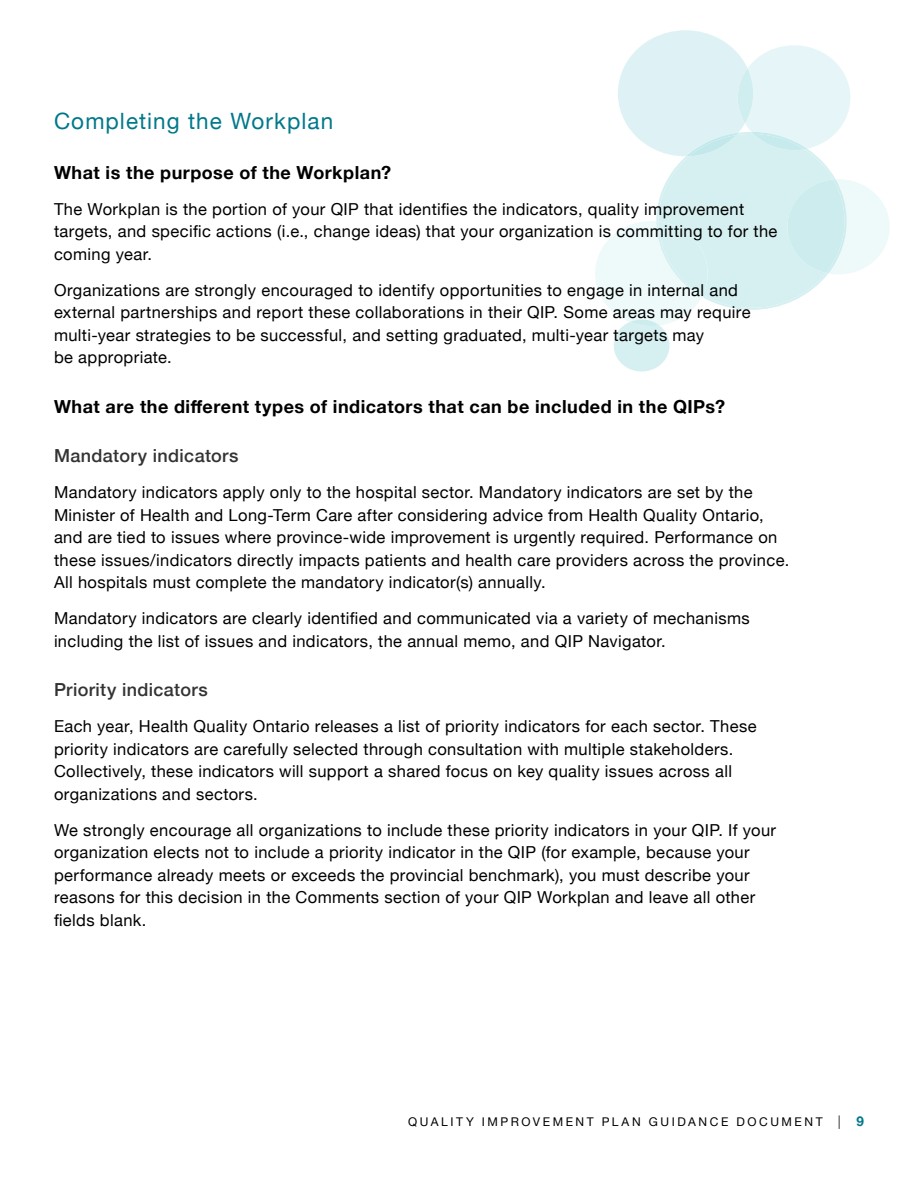
<style>
.page{position:relative;width:918px;height:1188px;background:#fff}
.page>*{position:absolute;margin:0;border:0;box-sizing:border-box;transform-origin:0 0}
.Header_2{font:22.5px "Helvetica Neue";letter-spacing:.05em;color:#00788a}
.Header_3{font:700 18px "Helvetica Neue";letter-spacing:.025em;color:#000}
.HEading_4{font:500 18px "Helvetica Neue";letter-spacing:.02em;color:#333}
.body{font:16.5px/22.5px "Helvetica Neue";letter-spacing:.025em;color:#000}
.t1{font:12px "Helvetica Neue";letter-spacing:.21em;color:#000}
.s1{font-weight:300;font-size:13.5px}
.s2{font-weight:700;font-size:13.5px;color:#00788a}
</style>
<div class="page">
<svg style="left:595px;top:30px;width:295px;height:342px"></svg>
<p class="Header_2" style="left:54px;top:105px;width:281px">Completing the Workplan</p>
<p class="Header_3" style="left:54px;top:158px;width:339px">What is the purpose of the Workplan?</p>
<p class="body" style="left:54px;top:199px;width:725px">The Workplan is the portion of your QIP that identifies the indicators, quality improvement targets, and specific actions (i.e., change ideas) that your organization is committing to for the coming year.</p>
<p class="body" style="left:54px;top:280px;width:698px">Organizations are strongly encouraged to identify opportunities to engage in internal and external partnerships and report these collaborations in their QIP. Some areas may require multi-year strategies to be successful, and setting graduated, multi-year targets may<br>be appropriate.</p>
<p class="Header_3" style="left:54px;top:392px;width:673px">What are the different types of indicators that can be included in the QIPs?</p>
<p class="HEading_4" style="left:54px;top:442px;width:186px">Mandatory indicators</p>
<p class="body" style="left:54px;top:482px;width:737px">Mandatory indicators apply only to the hospital sector. Mandatory indicators are set by the Minister of Health and Long-Term Care after considering advice from Health Quality Ontario, and are tied to issues where province-wide improvement is urgently required. Performance on these issues/indicators directly impacts patients and health care providers across the province.<br>All hospitals must complete the mandatory indicator(s) annually.</p>
<p class="body" style="left:54px;top:608px;width:697px">Mandatory indicators are clearly identified and communicated via a variety of mechanisms including the list of issues and indicators, the annual memo, and QIP Navigator.</p>
<p class="HEading_4" style="left:54px;top:676px;width:155px">Priority indicators</p>
<p class="body" style="left:54px;top:716px;width:704px">Each year, Health Quality Ontario releases a list of priority indicators for each sector. These priority indicators are carefully selected through consultation with multiple stakeholders.<br>Collectively, these indicators will support a shared focus on key quality issues across all organizations and sectors.</p>
<p class="body" style="left:54px;top:820px;width:724px">We strongly encourage all organizations to include these priority indicators in your QIP. If your organization elects not to include a priority indicator in the QIP (for example, because your performance already meets or exceeds the provincial benchmark), you must describe your reasons for this decision in the Comments section of your QIP Workplan and leave all other fields blank.</p>
<p class="t1" style="left:408px;top:1113px;width:457px">QUALITY IMPROVEMENT PLAN GUIDANCE DOCUMENT <span class="s1">|</span> <span class="s2">9</span></p>
</div>
